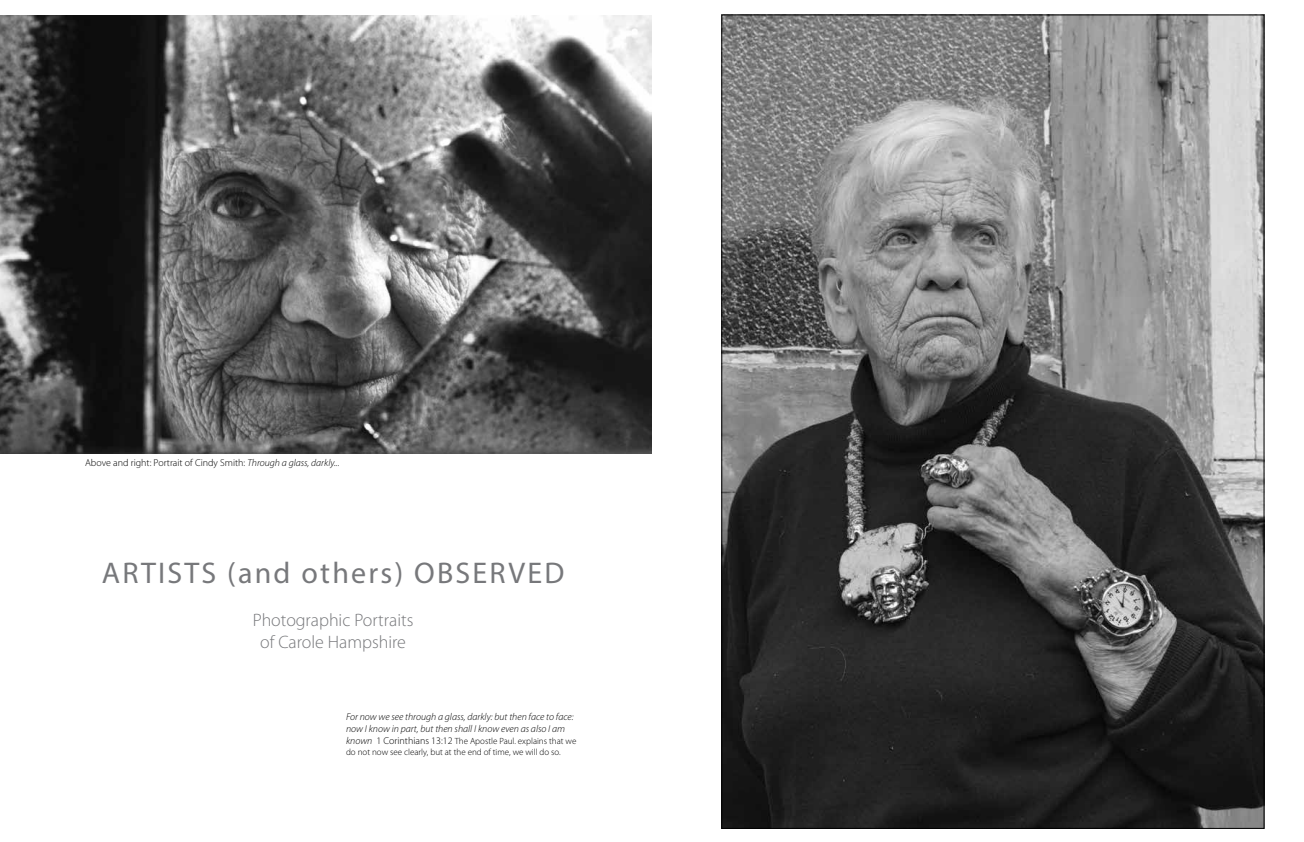
<style>
.page{position:relative;width:1304px;height:842px;background:#fff}
.page>*{position:absolute;margin:0;border:0;box-sizing:border-box;transform-origin:0 0}
.t1{font:30px "Myriad Pro";letter-spacing:.075em;color:#77787b}
.t2{font:300 18px/21.6px "Myriad Pro";color:#77787b;text-align:center}
.t3{font:italic 300 10px/12px "Myriad Pro";color:#000}
.t4{font:300 10px "Myriad Pro";color:#000}
.t5{font:300 9px/10.8px "Myriad Pro";color:#000}
.s1{font-style:italic}
.s2{font-style:italic;font-size:10px}
.s3{font-size:10px}
</style>
<div class="page">
<img style="left:0;top:15px;width:652px;height:438px">
<img style="left:724px;top:17px;width:538px;height:809px">
<p class="t4" style="left:85px;top:457px;width:256px">Above and right: Portrait of Cindy Smith: <span class="s1">Through a glass, darkly...</span></p>
<h1 class="t1" style="left:102px;top:554px;width:464px">ARTISTS (and others) OBSERVED</h1>
<h2 class="t2" style="left:253px;top:610px;width:162px">Photographic Portraits of Carole Hampshire</h2>
<p class="t3" style="left:346px;top:711px;width:229px">For now we see through a glass, darkly: but then face to face: now I know in part, but then shall I know even as also I am</p>
<p class="t5" style="left:346px;top:736px;width:232px"><span class="s2">known</span> <span class="s3">1 Corinthians 13:12</span> The Apostle Paul. explains that we do not now see clearly, but at the end of time, we will do so.</p>
</div>
